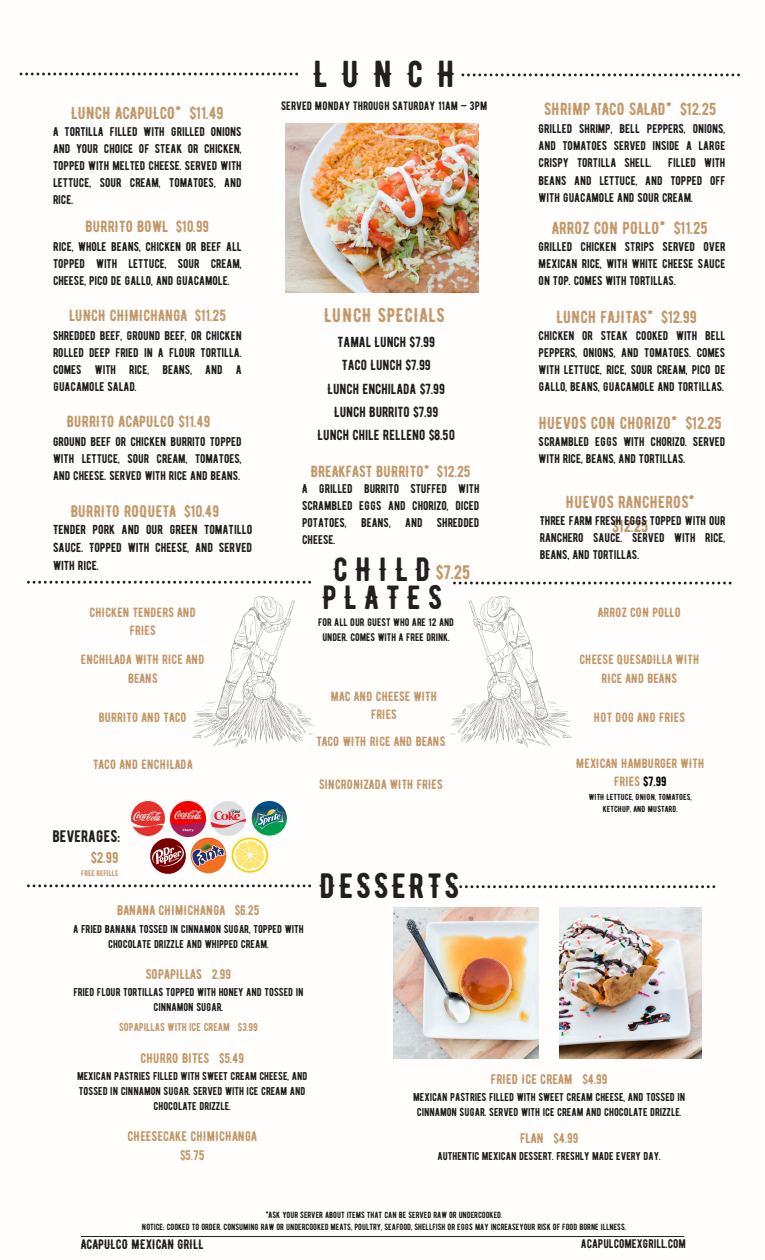
<style>
.page{position:relative;width:765px;height:1260px;background:#fff}
.page>*{position:absolute;margin:0;border:0;box-sizing:border-box;transform-origin:0 0}
.t1{font:37.5px "BERNIER Regular";letter-spacing:.375em;color:#231f20}
.t2{font:35.12px "BERNIER Regular";letter-spacing:.08em;color:#231f20}
.t3{font:33.5px "BERNIER Regular";letter-spacing:.22em;color:#231f20}
.t4{font:19.75px "BERNIER Regular";letter-spacing:.03em;color:#c3996b}
.t5{font:19.62px "BERNIER Regular";color:#c3996b}
.t6{font:17.38px/23.8px "BERNIER Regular";color:#c3996b;text-align:center}
.t7{font:16.62px "BERNIER Regular";color:#c3996b}
.t8{font:16.62px "BERNIER Regular";color:#231f20}
.t9{font:16.12px "BERNIER Regular";color:#c3996b}
.t10{font:15.62px "BERNIER Regular";color:#c3996b}
.t11{font:14.62px "BERNIER Regular";color:#231f20}
.t12{font:13.88px/19px "BERNIER Regular";color:#c3996b;text-align:center}
.t13{font:13.62px "BERNIER Regular";color:#231f20}
.t14{font:13.38px/18.8px "BERNIER Regular";color:#c3996b;text-align:center}
.t15{font:13px/18px "BERNIER Regular";color:#231f20;text-align:justify}
.t16{font:12.62px/17.1px "BERNIER Regular";color:#231f20;text-align:justify}
.t17{font:12.5px "BERNIER Regular";color:#231f20}
.t18{font:12.12px "BERNIER Regular";color:#231f20}
.t19{font:11.38px/15.1px "BERNIER Regular";color:#231f20;text-align:center}
.t20{font:11.38px "BERNIER Regular";color:#c3996b}
.t21{font:11px/14.6px "BERNIER Regular";color:#231f20;text-align:center}
.t22{font:9px "BERNIER Regular";color:#231f20}
.t23{font:8.75px/11.6px "BERNIER Regular";color:#231f20;text-align:center}
.t24{font:8.12px "BERNIER Regular";color:#c3996b}
.s1{color:#000}
</style>
<div class="page">
<hr style="left:81px;top:1236px;width:603px;height:1px;background:#231f20">
<svg style="left:459px;top:885px;width:256px;height:3px"></svg>
<svg style="left:27px;top:884px;width:284px;height:3px"></svg>
<svg style="left:453px;top:582px;width:279px;height:2px"></svg>
<svg style="left:27px;top:581px;width:284px;height:3px"></svg>
<svg style="left:449px;top:596px;width:122px;height:152px"></svg>
<img style="left:131px;top:802px;width:34px;height:33px">
<img style="left:251px;top:800px;width:36px;height:36px">
<img style="left:171px;top:801px;width:34px;height:35px">
<img style="left:210px;top:801px;width:36px;height:35px">
<img style="left:151px;top:839px;width:34px;height:35px">
<img style="left:190px;top:838px;width:36px;height:35px">
<img style="left:232px;top:837px;width:35px;height:36px">
<svg style="left:462px;top:74px;width:278px;height:2px"></svg>
<svg style="left:20px;top:73px;width:278px;height:2px"></svg>
<svg style="left:192px;top:596px;width:123px;height:152px"></svg>
<img style="left:286px;top:124px;width:193px;height:169px">
<img style="left:560px;top:908px;width:141px;height:151px">
<img style="left:393px;top:908px;width:146px;height:151px">
<p class="t6" style="left:71px;top:101px;width:154px">LUNCH ACAPULCO* $11.49</p>
<p class="t16" style="left:53px;top:123px;width:190px">A TORTILLA FILLED WITH GRILLED ONIONS AND YOUR CHOICE OF STEAK OR CHICKEN, TOPPED WITH MELTED CHEESE. SERVED WITH LETTUCE, SOUR CREAM, TOMATOES, AND RICE.</p>
<p class="t9" style="left:86px;top:217px;width:125px">BURRITO BOWL $10.99</p>
<p class="t16" style="left:53px;top:238px;width:190px">RICE, WHOLE BEANS, CHICKEN OR BEEF ALL TOPPED WITH LETTUCE, SOUR CREAM, CHEESE, PICO DE GALLO, AND GUACAMOLE.</p>
<p class="t9" style="left:69px;top:306px;width:159px">LUNCH CHIMICHANGA $11.25</p>
<p class="t16" style="left:53px;top:327px;width:190px">SHREDDED BEEF, GROUND BEEF, OR CHICKEN ROLLED DEEP FRIED IN A FLOUR TORTILLA.<br>COMES WITH RICE, BEANS, AND A GUACAMOLE SALAD.</p>
<p class="t9" style="left:67px;top:412px;width:145px">BURRITO ACAPULCO $11.49</p>
<p class="t16" style="left:53px;top:433px;width:190px">GROUND BEEF OR CHICKEN BURRITO TOPPED WITH LETTUCE, SOUR CREAM, TOMATOES, AND CHEESE. SERVED WITH RICE AND BEANS.</p>
<p class="t7" style="left:71px;top:501px;width:150px">BURRITO ROQUETA $10.49</p>
<p class="t15" style="left:53px;top:520px;width:201px">TENDER PORK AND OUR GREEN TOMATILLO SAUCE. TOPPED WITH CHEESE, AND SERVED WITH RICE.</p>
<p class="t14" style="left:90px;top:603px;width:108px">CHICKEN TENDERS AND<br>FRIES</p>
<p class="t14" style="left:81px;top:650px;width:125px">ENCHILADA WITH RICE AND<br>BEANS</p>
<p class="t14" style="left:99px;top:708px;width:90px">BURRITO AND TACO</p>
<p class="t14" style="left:93px;top:755px;width:101px">TACO AND ENCHILADA</p>
<p class="t8" style="left:52px;top:826px;width:69px">BEVERAGES:</p>
<p class="t10" style="left:91px;top:848px;width:29px">$2.99</p>
<p class="t24" style="left:81px;top:869px;width:39px">FREE REFILLS</p>
<p class="t1" style="left:313px;top:52px;width:144px">LUNCH</p>
<p class="t18" style="left:281px;top:99px;width:208px">SERVED MONDAY THROUGH SATURDAY 11AM — 3PM</p>
<p class="t4" style="left:324px;top:304px;width:122px">LUNCH SPECIALS</p>
<p class="t11" style="left:338px;top:333px;width:99px">TAMAL LUNCH $7.99</p>
<p class="t11" style="left:342px;top:356px;width:91px">TACO LUNCH $7.99</p>
<p class="t11" style="left:327px;top:380px;width:119px">LUNCH ENCHILADA $7.99</p>
<p class="t11" style="left:334px;top:403px;width:106px">LUNCH BURRITO $7.99</p>
<p class="t11" style="left:318px;top:427px;width:139px">LUNCH CHILE RELLENO $8.50</p>
<p class="t9" style="left:311px;top:462px;width:161px">BREAKFAST BURRITO* $12.25</p>
<p class="t16" style="left:302px;top:480px;width:179px">A GRILLED BURRITO STUFFED WITH SCRAMBLED EGGS AND CHORIZO, DICED POTATOES, BEANS, AND SHREDDED CHEESE.</p>
<p class="t3" style="left:333px;top:549px;width:100px">CHILD</p>
<p class="t3" style="left:322px;top:578px;width:122px">PLATES</p>
<p class="t21" style="left:318px;top:615px;width:137px">FOR ALL OUR GUEST WHO ARE 12 AND<br>UNDER. COMES WITH A FREE DRINK.</p>
<p class="t5" style="left:436px;top:560px;width:36px">$7.25</p>
<p class="t14" style="left:331px;top:686px;width:108px">MAC AND CHEESE WITH<br>FRIES</p>
<p class="t14" style="left:316px;top:732px;width:131px">TACO WITH RICE AND BEANS</p>
<p class="t14" style="left:319px;top:774px;width:125px">SINCRONIZADA WITH FRIES</p>
<p class="t2" style="left:319px;top:865px;width:142px">DESSERTS</p>
<p class="t12" style="left:117px;top:901px;width:144px">BANANA CHIMICHANGA $6.25</p>
<p class="t19" style="left:73px;top:921px;width:232px">A FRIED BANANA TOSSED IN CINNAMON SUGAR, TOPPED WITH<br>CHOCOLATE DRIZZLE AND WHIPPED CREAM.</p>
<p class="t12" style="left:146px;top:965px;width:87px">SOPAPILLAS 2.99</p>
<p class="t19" style="left:73px;top:984px;width:232px">FRIED FLOUR TORTILLAS TOPPED WITH HONEY AND TOSSED IN<br>CINNAMON SUGAR.</p>
<p class="t20" style="left:119px;top:1021px;width:140px">SOPAPILLAS WITH ICE CREAM $3.99</p>
<p class="t6" style="left:544px;top:98px;width:174px">SHRIMP TACO SALAD* $12.25</p>
<p class="t16" style="left:539px;top:120px;width:188px">GRILLED SHRIMP, BELL PEPPERS, ONIONS, AND TOMATOES SERVED INSIDE A LARGE CRISPY TORTILLA SHELL.</p>
<p class="t16" style="left:539px;top:154px;width:188px;text-indent:130px">FILLED WITH BEANS AND LETTUCE, AND TOPPED OFF WITH GUACAMOLE AND SOUR CREAM.</p>
<p class="t6" style="left:552px;top:216px;width:158px">ARROZ CON POLLO* $11.25</p>
<p class="t16" style="left:539px;top:238px;width:188px">GRILLED CHICKEN STRIPS SERVED OVER MEXICAN RICE, WITH WHITE CHEESE SAUCE ON TOP. COMES WITH TORTILLAS.</p>
<p class="t6" style="left:557px;top:305px;width:142px">LUNCH FAJITAS* $12.99</p>
<p class="t16" style="left:539px;top:327px;width:188px">CHICKEN OR STEAK COOKED WITH BELL PEPPERS, ONIONS, AND TOMATOES. COMES WITH LETTUCE, RICE, SOUR CREAM, PICO DE GALLO, BEANS, GUACAMOLE AND TORTILLAS.</p>
<p class="t6" style="left:539px;top:411px;width:185px">HUEVOS CON CHORIZO* $12.25</p>
<p class="t16" style="left:539px;top:433px;width:188px">SCRAMBLED EGGS WITH CHORIZO. SERVED<br>WITH RICE, BEANS, AND TORTILLAS.</p>
<p class="t6" style="left:566px;top:490px;width:130px">HUEVOS RANCHEROS* $12.25</p>
<p class="t16" style="left:540px;top:512px;width:187px">THREE FARM FRESH EGGS TOPPED WITH OUR RANCHERO SAUCE. SERVED WITH RICE, BEANS, AND TORTILLAS.</p>
<p class="t14" style="left:598px;top:603px;width:85px">ARROZ CON POLLO</p>
<p class="t14" style="left:579px;top:650px;width:122px">CHEESE QUESADILLA WITH<br>RICE AND BEANS</p>
<p class="t14" style="left:594px;top:708px;width:93px">HOT DOG AND FRIES</p>
<p class="t14" style="left:576px;top:754px;width:130px;line-height:18.2px">MEXICAN HAMBURGER WITH<br>FRIES <span class="s1">$7.99</span></p>
<p class="t23" style="left:589px;top:791px;width:104px">WITH LETTUCE, ONION, TOMATOES,<br>KETCHUP, AND MUSTARD.</p>
<p class="t12" style="left:140px;top:1048px;width:105px">CHURRO BITES $5.49</p>
<p class="t19" style="left:77px;top:1069px;width:232px">MEXICAN PASTRIES FILLED WITH SWEET CREAM CHEESE, AND<br>TOSSED IN CINNAMON SUGAR. SERVED WITH ICE CREAM AND<br>CHOCOLATE DRIZZLE.</p>
<p class="t12" style="left:127px;top:1126px;width:131px">CHEESECAKE CHIMICHANGA $5.75</p>
<p class="t12" style="left:491px;top:1070px;width:118px">FRIED ICE CREAM $4.99</p>
<p class="t19" style="left:413px;top:1090px;width:273px">MEXICAN PASTRIES FILLED WITH SWEET CREAM CHEESE, AND TOSSED IN<br>CINNAMON SUGAR. SERVED WITH ICE CREAM AND CHOCOLATE DRIZZLE.</p>
<p class="t12" style="left:520px;top:1129px;width:60px">FLAN $4.99</p>
<p class="t19" style="left:438px;top:1149px;width:225px">AUTHENTIC MEXICAN DESSERT. FRESHLY MADE EVERY DAY.</p>
<p class="t22" style="left:266px;top:1209px;width:238px">*ASK YOUR SERVER ABOUT ITEMS THAT CAN BE SERVED RAW OR UNDERCOOKED.</p>
<p class="t22" style="left:142px;top:1221px;width:486px">NOTICE: COOKED TO ORDER. CONSUMING RAW OR UNDERCOOKED MEATS, POULTRY, SEAFOOD, SHELLFISH OR EGGS MAY INCREASEYOUR RISK OF FOOD BORNE ILLNESS.</p>
<p class="t13" style="left:81px;top:1236px;width:124px">ACAPULCO MEXICAN GRILL</p>
<p class="t17" style="left:581px;top:1236px;width:106px">ACAPULCOMEXGRILL.COM</p>
</div>
